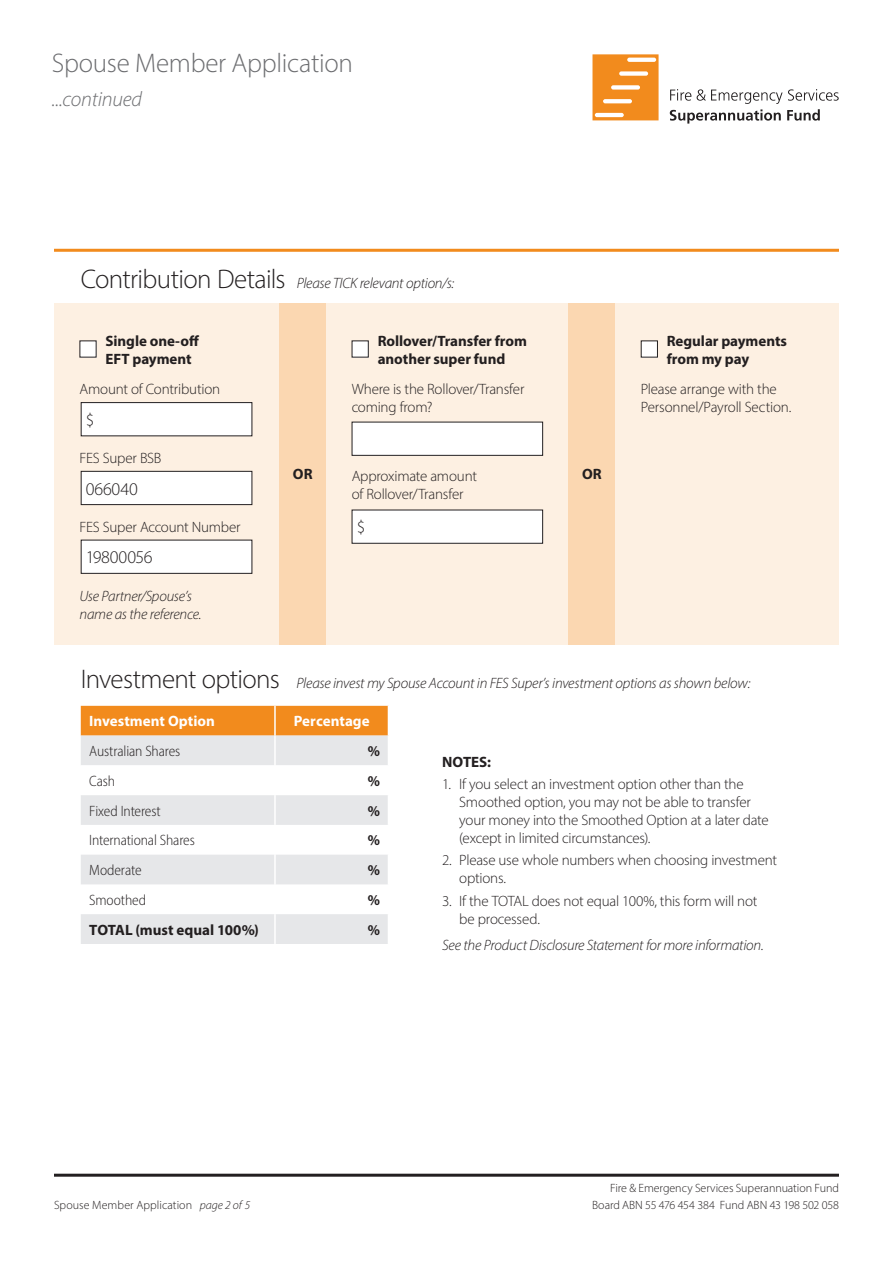
<style>
.page{position:relative;width:893px;height:1263px;background:#fff}
.page>*{position:absolute;margin:0;border:0;box-sizing:border-box;transform-origin:0 0}
.t1{font:300 27px "Myriad Pro";letter-spacing:-.01em;color:#6c6d70}
.t2{font:italic 300 21px "Myriad Pro";letter-spacing:-.01em;color:#6c6d70}
.t3{font:300 18px "Myriad Pro";letter-spacing:-.01em;color:#231f20}
.t4{font:300 15px/18px "Myriad Pro";letter-spacing:-.015em;color:#231f20}
.t5{font:italic 300 15px/18px "Myriad Pro";letter-spacing:-.015em;color:#231f20}
.t6{font:700 15px/18px "Myriad Pro";letter-spacing:-.005em;color:#231f20}
.t7{font:300 semi-condensed 15px "Myriad Pro";letter-spacing:-.01em;color:#231f20}
.t8{font:700 15px "Myriad Pro";color:#fff}
.t9{font:700 semi-condensed 15px "Myriad Pro";color:#231f20}
.t10{font:300 12px/16.5px "Myriad Pro";letter-spacing:-.005em;color:#231f20;text-align:right}
.s1{font-style:normal;font-size:27px}
.s2{font-style:italic}
</style>
<div class="page">
<hr style="left:54px;top:1174px;width:785px;height:3px;background:#231f20">
<svg style="left:592px;top:54px;width:67px;height:66px;background:#f39c3f"></svg>
<svg style="left:670px;top:89px;width:169px;height:35px"></svg>
<div style="left:54px;top:303px;width:225px;height:342px;background:#fdf0e2"></div>
<div style="left:80px;top:341px;width:16px;height:16px;background:#fff"></div>
<hr style="left:54px;top:249px;width:785px;height:3px;background:#f28b1d">
<div style="left:279px;top:303px;width:47px;height:342px;background:#fbd7b1"></div>
<div style="left:326px;top:303px;width:242px;height:342px;background:#fdf0e2"></div>
<div style="left:352px;top:341px;width:16px;height:16px;background:#fff"></div>
<div style="left:81px;top:403px;width:171px;height:33px;background:#fff"></div>
<div style="left:81px;top:402px;width:171px;height:34px;border:1px solid #231f20"></div>
<div style="left:81px;top:471px;width:171px;height:34px;background:#fff"></div>
<div style="left:81px;top:471px;width:171px;height:34px;border:1px solid #231f20"></div>
<div style="left:81px;top:540px;width:171px;height:33px;background:#fff"></div>
<div style="left:81px;top:540px;width:171px;height:34px;border:1px solid #231f20"></div>
<div style="left:352px;top:510px;width:191px;height:33px;background:#fff"></div>
<div style="left:352px;top:510px;width:191px;height:34px;border:1px solid #231f20"></div>
<div style="left:352px;top:422px;width:191px;height:33px;background:#fff"></div>
<div style="left:352px;top:422px;width:191px;height:34px;border:1px solid #231f20"></div>
<div style="left:568px;top:303px;width:47px;height:342px;background:#fbd7b1"></div>
<div style="left:615px;top:303px;width:224px;height:342px;background:#fdf0e2"></div>
<div style="left:641px;top:341px;width:16px;height:16px;background:#fff"></div>
<svg style="left:81px;top:735px;width:307px;height:209px;fill:#e6e7e9"></svg>
<svg style="left:81px;top:765px;width:307px;height:30px"></svg>
<div style="left:81px;top:706px;width:307px;height:29px;background:#f28b1d"></div>
<hr style="left:274px;top:735px;width:2px;height:30px;background:#fff">
<hr style="left:274px;top:765px;width:2px;height:30px;background:#fff">
<hr style="left:274px;top:795px;width:2px;height:30px;background:#fff">
<hr style="left:274px;top:825px;width:2px;height:30px;background:#fff">
<hr style="left:274px;top:855px;width:2px;height:29px;background:#fff">
<hr style="left:274px;top:884px;width:2px;height:30px;background:#fff">
<hr style="left:274px;top:914px;width:2px;height:30px;background:#fff">
<h1 class="t1" style="left:52px;top:47px;width:303px">Spouse Member Application</h1>
<h2 class="t2" style="left:52px;top:86px;width:92px">...continued</h2>
<p class="t5" style="left:81px;top:274px;width:375px"><span class="s1">Contribution Details</span> Please TICK relevant option/s:</p>
<p class="t6" style="left:106px;top:331px;width:95px">Single one-off<br>EFT payment</p>
<p class="t4" style="left:80px;top:380px;width:142px">Amount of Contribution</p>
<p class="t3" style="left:86px;top:409px;width:10px">$</p>
<p class="t4" style="left:80px;top:449px;width:83px">FES Super BSB</p>
<p class="t3" style="left:86px;top:478px;width:54px">066040</p>
<p class="t4" style="left:80px;top:518px;width:163px">FES Super Account Number</p>
<p class="t3" style="left:86px;top:547px;width:68px">19800056</p>
<p class="t5" style="left:80px;top:587px;width:124px">Use Partner/Spouse’s name as the reference.</p>
<p class="t6" style="left:293px;top:465px;width:21px">OR</p>
<p class="t6" style="left:378px;top:331px;width:151px">Rollover/Transfer from another super fund</p>
<p class="t4" style="left:352px;top:380px;width:174px">Where is the Rollover/Transfer coming from?</p>
<p class="t4" style="left:352px;top:467px;width:127px">Approximate amount of Rollover/Transfer</p>
<p class="t3" style="left:357px;top:516px;width:10px">$</p>
<p class="t6" style="left:582px;top:465px;width:21px">OR</p>
<p class="t6" style="left:667px;top:331px;width:122px">Regular payments from my pay</p>
<p class="t4" style="left:641px;top:380px;width:152px">Please arrange with the<br>Personnel/Payroll Section.</p>
<p class="t5" style="left:81px;top:674px;width:671px"><span class="s1">Investment options</span> Please invest my Spouse Account in FES Super’s investment options as shown below:</p>
<p class="t8" style="left:89px;top:711px;width:127px">Investment Option</p>
<p class="t8" style="left:294px;top:711px;width:77px">Percentage</p>
<p class="t7" style="left:89px;top:742px;width:93px">Australian Shares</p>
<p class="t9" style="left:368px;top:741px;width:14px">%</p>
<p class="t7" style="left:89px;top:772px;width:27px">Cash</p>
<p class="t9" style="left:368px;top:771px;width:14px">%</p>
<p class="t7" style="left:89px;top:802px;width:73px">Fixed Interest</p>
<p class="t9" style="left:368px;top:801px;width:14px">%</p>
<p class="t7" style="left:89px;top:831px;width:107px">International Shares</p>
<p class="t9" style="left:368px;top:831px;width:14px">%</p>
<p class="t7" style="left:89px;top:861px;width:54px">Moderate</p>
<p class="t9" style="left:368px;top:860px;width:14px">%</p>
<p class="t7" style="left:89px;top:891px;width:58px">Smoothed</p>
<p class="t9" style="left:368px;top:890px;width:14px">%</p>
<p class="t6" style="left:89px;top:920px;width:171px">TOTAL (must equal 100%)</p>
<p class="t9" style="left:368px;top:920px;width:14px">%</p>
<p class="t6" style="left:442px;top:752px;width:50px">NOTES:</p>
<p class="t4" style="left:459px;top:775px;width:311px;text-indent:-17px">1. If you select an investment option other than the Smoothed option, you may not be able to transfer your money into the Smoothed Option at a later date (except in limited circumstances).</p>
<p class="t4" style="left:459px;top:851px;width:319px;text-indent:-17px">2. Please use whole numbers when choosing investment options.</p>
<p class="t4" style="left:459px;top:891px;width:300px;text-indent:-17px">3. If the TOTAL does not equal 100%, this form will not be processed.</p>
<p class="t5" style="left:442px;top:936px;width:323px">See the Product Disclosure Statement for more information.</p>
<p class="t10" style="left:54px;top:1196px;width:198px">Spouse Member Application <span class="s2">page 2 of 5</span></p>
<p class="t10" style="left:592px;top:1180px;width:248px">Fire &amp; Emergency Services Superannuation Fund<br>Board ABN 55 476 454 384 Fund ABN 43 198 502 058</p>
</div>
